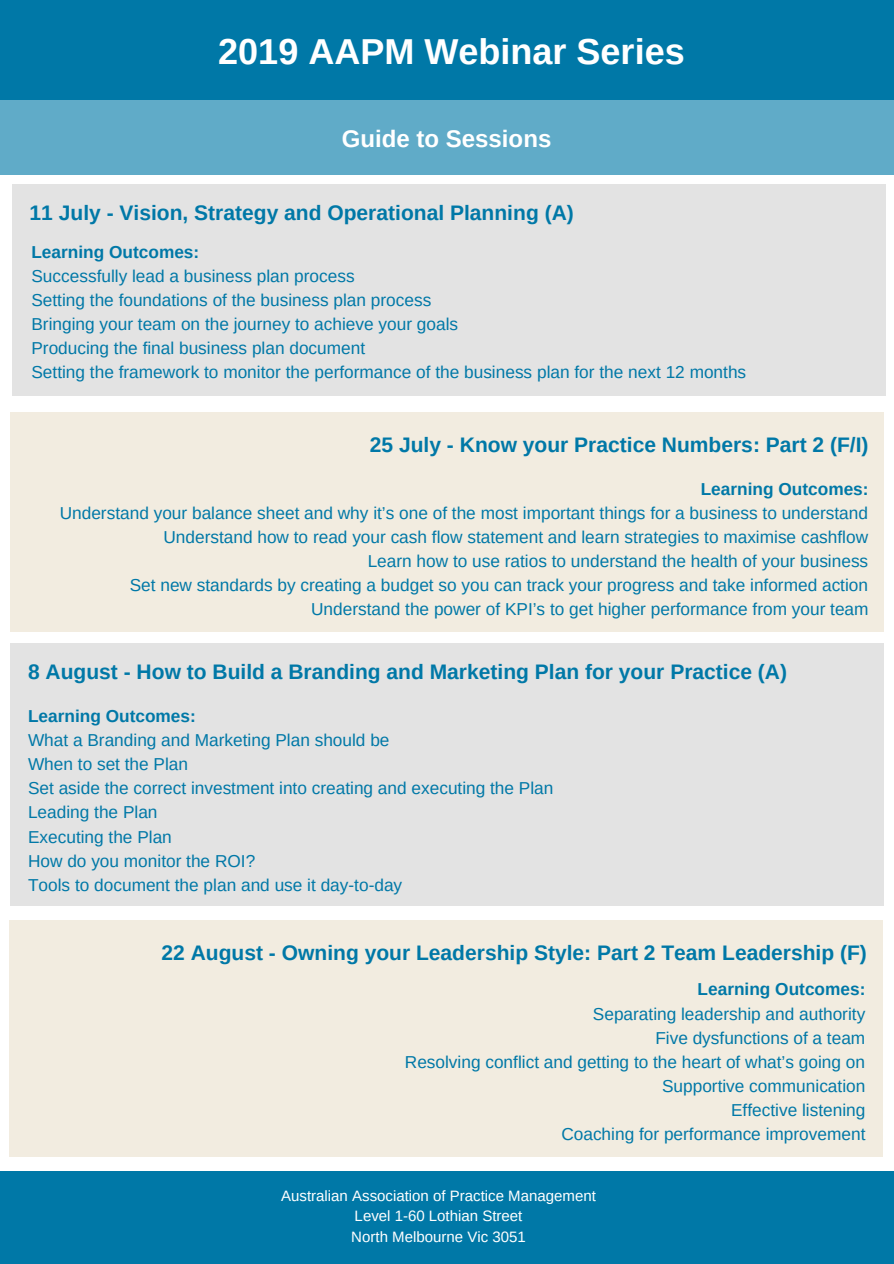
<style>
.page{position:relative;width:894px;height:1264px;background:#fff}
.page>*{position:absolute;margin:0;border:0;box-sizing:border-box;transform-origin:0 0}
.t1{font:700 36px "Arimo";color:#fff}
.t2{font:700 24px "Arimo";color:#fff}
.t3{font:700 21px "Arimo";color:#0078a7}
.t4{font:17.25px/24.2px "Arimo";color:#0078a7}
.t5{font:700 17.25px "Arimo";color:#0078a7}
.t6{font:15px/20.2px "Arimo";color:#fff;text-align:center}
</style>
<div class="page">
<div style="left:0;top:0;width:893px;height:100px;background:#0078a7"></div>
<div style="left:0;top:1171px;width:893px;height:92px;background:#0078a7"></div>
<div style="left:0;top:100px;width:893px;height:74px;background:#60abc8"></div>
<div style="left:12px;top:184px;width:873px;height:212px;background:#e3e3e3"></div>
<div style="left:11px;top:412px;width:872px;height:219px;background:#f2ece0"></div>
<div style="left:11px;top:643px;width:872px;height:263px;background:#e3e3e3"></div>
<div style="left:9px;top:920px;width:873px;height:236px;background:#f2ece0"></div>
<h1 class="t1" style="left:218px;top:32px;width:468px">2019 AAPM Webinar Series</h1>
<h2 class="t2" style="left:341px;top:125px;width:211px">Guide to Sessions</h2>
<p class="t3" style="left:30px;top:201px;width:545px">11 July - Vision, Strategy and Operational Planning (A)</p>
<p class="t5" style="left:31px;top:242px;width:169px">Learning Outcomes:</p>
<p class="t4" style="left:31px;top:264px;width:716px">Successfully lead a business plan process<br>Setting the foundations of the business plan process<br>Bringing your team on the journey to achieve your goals<br>Producing the final business plan document<br>Setting the framework to monitor the performance of the business plan for the next 12 months</p>
<p class="t3" style="left:370px;top:433px;width:500px">25 July - Know your Practice Numbers: Part 2 (F/I)</p>
<p class="t5" style="left:700px;top:479px;width:169px">Learning Outcomes:</p>
<p class="t4" style="left:60px;top:501px;width:810px;text-align:right">Understand your balance sheet and why it’s one of the most important things for a business to understand Understand how to read your cash flow statement and learn strategies to maximise cashflow<br>Learn how to use ratios to understand the health of your business<br>Set new standards by creating a budget so you can track your progress and take informed action Understand the power of KPI’s to get higher performance from your team</p>
<p class="t3" style="left:28px;top:660px;width:760px">8 August - How to Build a Branding and Marketing Plan for your Practice (A)</p>
<p class="t5" style="left:28px;top:706px;width:169px">Learning Outcomes:</p>
<p class="t4" style="left:28px;top:728px;width:526px">What a Branding and Marketing Plan should be<br>When to set the Plan<br>Set aside the correct investment into creating and executing the Plan Leading the Plan<br>Executing the Plan<br>How do you monitor the ROI?<br>Tools to document the plan and use it day-to-day</p>
<p class="t3" style="left:161px;top:941px;width:706px">22 August - Owning your Leadership Style: Part 2 Team Leadership (F)</p>
<p class="t5" style="left:697px;top:979px;width:169px">Learning Outcomes:</p>
<p class="t4" style="left:405px;top:1001px;width:462px;text-align:right">Separating leadership and authority<br>Five dysfunctions of a team<br>Resolving conflict and getting to the heart of what’s going on Supportive communication<br>Effective listening<br>Coaching for performance improvement</p>
<p class="t6" style="left:281px;top:1185px;width:316px">Australian Association of Practice Management<br>Level 1-60 Lothian Street<br>North Melbourne Vic 3051</p>
</div>
